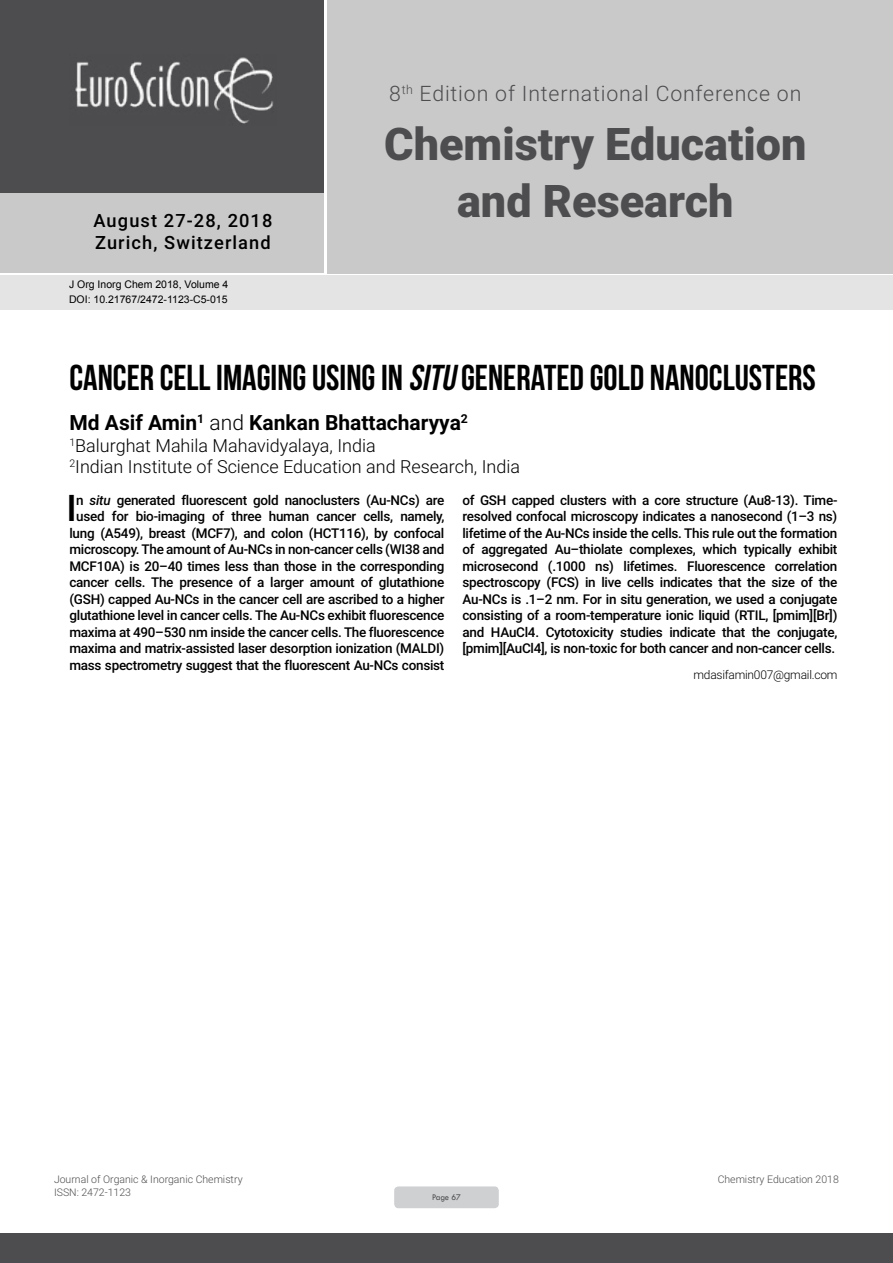
<style>
.page{position:relative;width:893px;height:1263px;background:#fff}
.page>*{position:absolute;margin:0;border:0;box-sizing:border-box;transform-origin:0 0}
.t1{font:900 45px/57px "Roboto";color:#4d4d4f;text-align:center}
.t2{font:500 36.75px "Roboto";color:#000}
.t3{font:36px "Bebas Neue";color:#000}
.t4{font:300 21.3px "Roboto";letter-spacing:.04em;color:#4d4d4f}
.t5{font:700 21px "Roboto";color:#000}
.t6{font:500 18.3px/21.9px "Roboto";letter-spacing:.06em;color:#000}
.t7{font:300 18px/21.6px "Roboto";color:#000}
.t8{font:500 13.5px/16.5px "Roboto";letter-spacing:-.02em;color:#000;text-align:center}
.t9{font:300 12px "Roboto";letter-spacing:-.02em;color:#000}
.t10{font:300 10.5px "Roboto";color:#4d4d4f}
.t11{font:10.5px/14.4px "Arial";color:#000}
.t12{font:9px "Tw Cen";letter-spacing:-.02em;color:#4d4d4f;scale:.95 1}
.s1{font-style:italic}
.s2{font-weight:300}
</style>
<div class="page">
<div style="left:0;top:0;width:323px;height:193px;background:#4d4d4f"></div>
<div style="left:1px;top:193px;width:323px;height:80px;background:#c9c9ca"></div>
<div style="left:327px;top:0;width:566px;height:273px;background:#c9c9ca"></div>
<img style="left:75px;top:57px;width:199px;height:67px">
<div style="left:0;top:1233px;width:893px;height:30px;background:#4d4d4f"></div>
<div style="left:1px;top:275px;width:892px;height:35px;background:#e4e4e4"></div>
<div style="left:394px;top:1186px;width:105px;height:22px;background:#cfd0d2;border-radius:4px"></div>
<h3 class="t6" style="left:93px;top:209px;width:180px">August 27-28, 2018<br>Zurich, Switzerland</h3>
<p class="t11" style="left:69px;top:278px;width:161px">J Org Inorg Chem 2018, Volume 4<br>DOI: 10.21767/2472-1123-C5-015</p>
<h3 class="t4" style="left:389px;top:78px;width:414px">8<sup>th</sup> Edition of International Conference on</h3>
<h1 class="t1" style="left:384px;top:114px;width:424px">Chemistry Education and Research</h1>
<h3 class="t3" style="left:69px;top:358px;width:748px">CANCER CELL IMAGING USING IN <span class="s1">situ</span> GENERATED GOLD NANOCLUSTERS</h3>
<h3 class="t5" style="left:69px;top:408px;width:400px">Md Asif Amin<sup>1</sup> <span class="s2">and</span> Kankan Bhattacharyya<sup>2</sup></h3>
<h3 class="t7" style="left:69px;top:434px;width:452px"><sup>1</sup>Balurghat Mahila Mahavidyalaya, India<br><sup>2</sup>Indian Institute of Science Education and Research, India</h3>
<p class="t8" style="left:69px;top:491px;width:376px">n <span class="s1">situ</span> generated fluorescent gold nanoclusters (Au-NCs) are used for bio-imaging of three human cancer cells, namely, lung (A549), breast (MCF7), and colon (HCT116), by confocal microscopy. The amount of Au-NCs in non-cancer cells (WI38 and MCF10A) is 20–40 times less than those in the corresponding cancer cells. The presence of a larger amount of glutathione (GSH) capped Au-NCs in the cancer cell are ascribed to a higher glutathione level in cancer cells. The Au-NCs exhibit fluorescence maxima at 490–530 nm inside the cancer cells. The fluorescence maxima and matrix-assisted laser desorption ionization (MALDI) mass spectrometry suggest that the fluorescent Au-NCs consist</p>
<p class="t8" style="left:462px;top:491px;width:376px;text-align:justify">of GSH capped clusters with a core structure (Au8-13). Time&shy;resolved confocal microscopy indicates a nanosecond (1–3 ns) lifetime of the Au-NCs inside the cells. This rule out the formation of aggregated Au–thiolate complexes, which typically exhibit microsecond (.1000 ns) lifetimes. Fluorescence correlation spectroscopy (FCS) in live cells indicates that the size of the Au-NCs is .1–2 nm. For in situ generation, we used a conjugate consisting of a room-temperature ionic liquid (RTIL, [pmim][Br]) and HAuCl4. Cytotoxicity studies indicate that the conjugate, [pmim][AuCl4], is non-toxic for both cancer and non-cancer cells.</p>
<p class="t9" style="left:693px;top:666px;width:145px">mdasifamin007@gmail.com</p>
<h2 class="t2" style="left:67px;top:482px;width:12px">I</h2>
<p class="t10" style="left:54px;top:1172px;width:190px">Journal of Organic &amp; Inorganic Chemistry</p>
<p class="t10" style="left:718px;top:1172px;width:123px">Chemistry Education 2018</p>
<p class="t10" style="left:54px;top:1185px;width:78px">ISSN: 2472-1123</p>
<p class="t12" style="left:432px;top:1192px;width:32px">Page 67</p>
</div>
